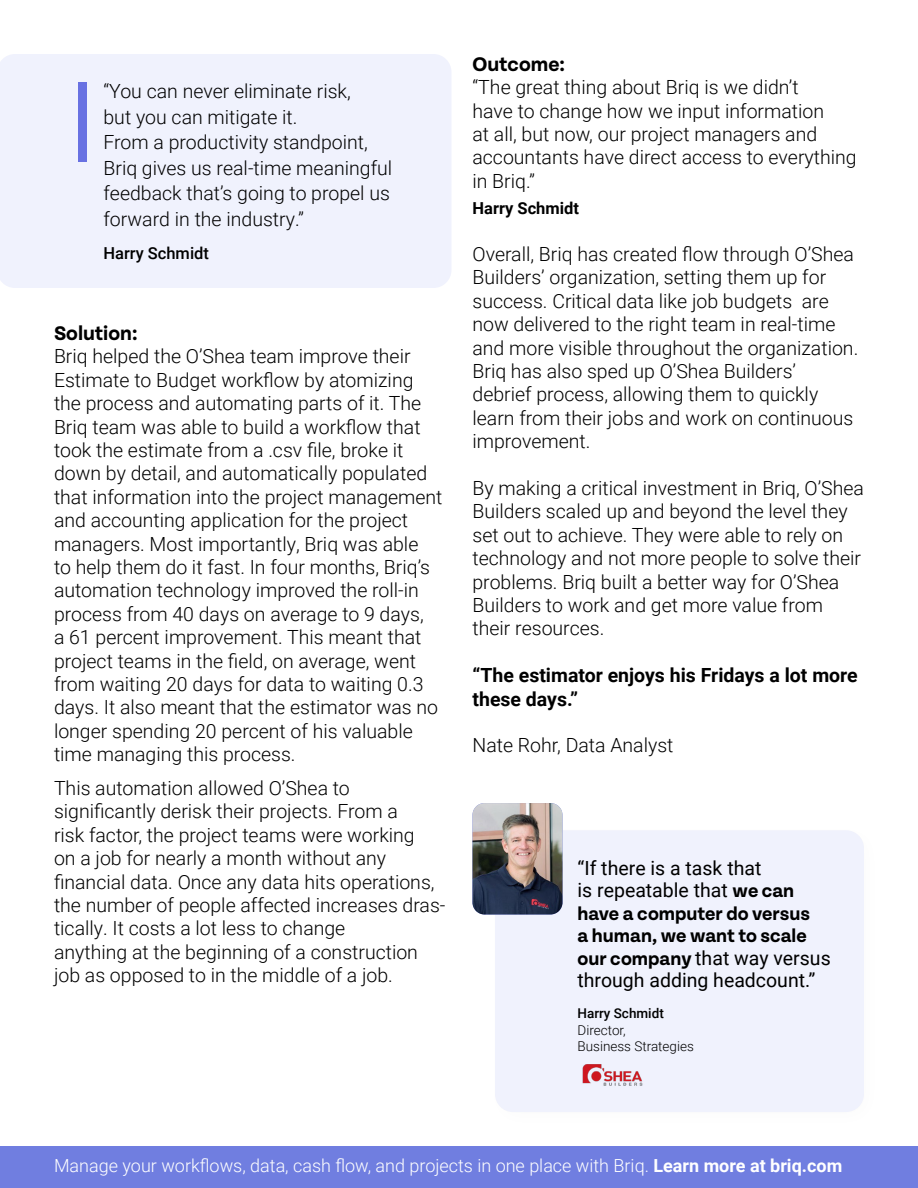
<style>
.page{position:relative;width:918px;height:1188px;background:#fff}
.page>*{position:absolute;margin:0;border:0;box-sizing:border-box;transform-origin:0 0}
.t1{font:700 21px "Tenon";color:#000}
.t2{font:300 19.5px/23.4px "Roboto";color:#000}
.t3{font:19.5px/22.5px "Roboto";color:#000}
.t4{font:700 19.5px/23.4px "Roboto";color:#000}
.t5{font:700 19.5px/22.5px "Tenon";color:#000}
.t6{font:300 18px "Roboto";color:#fff}
.t7{font:700 16.5px "Roboto";color:#000}
.t8{font:500 16.5px "Roboto";color:#000}
.t9{font:300 13.5px/16.5px "Roboto";color:#000}
.t10{font:500 13.5px "Roboto";color:#000}
.s1{font-family:"Tenon";font-weight:700}
.s2{font-weight:700}
</style>
<div class="page">
<div style="left:0;top:1146px;width:918px;height:42px;background:#707ee0"></div>
<div style="left:0;top:54px;width:451px;height:234px;background:#f0f2fd"></div>
<div style="left:495px;top:830px;width:369px;height:282px;background:#f0f2fd;border-radius:18px"></div>
<img style="left:472px;top:803px;width:90px;height:111px">
<div style="left:78px;top:82px;width:9px;height:80px;background:#6871e2"></div>
<img style="left:582px;top:1064px;width:61px;height:22px">
<p class="t2" style="left:104px;top:78px;width:290px;line-height:25.5px">“You can never eliminate risk,<br>but you can mitigate it.<br>From a productivity standpoint,<br>Briq gives us real-time meaningful feedback that’s going to propel us forward in the industry.”</p>
<p class="t8" style="left:104px;top:241px;width:107px">Harry Schmidt</p>
<p class="t1" style="left:54px;top:322px;width:85px">Solution:</p>
<p class="t2" style="left:54px;top:344px;width:390px">Briq helped the O’Shea team improve their Estimate to Budget workflow by atomizing the process and automating parts of it. The Briq team was able to build a workflow that took the estimate from a .csv file, broke it down by detail, and automatically populated that information into the project management and accounting application for the project managers. Most importantly, Briq was able<br>to help them do it fast. In four months, Briq’s automation technology improved the roll-in process from 40 days on average to 9 days,<br>a 61 percent improvement. This meant that project teams in the field, on average, went from waiting 20 days for data to waiting 0.3 days. It also meant that the estimator was no longer spending 20 percent of his valuable time managing this process.</p>
<p class="t2" style="left:54px;top:776px;width:393px">This automation allowed O’Shea to significantly derisk their projects. From a<br>risk factor, the project teams were working<br>on a job for nearly a month without any financial data. Once any data hits operations, the number of people affected increases dras&shy;tically. It costs a lot less to change<br>anything at the beginning of a construction job as opposed to in the middle of a job.</p>
<p class="t1" style="left:472px;top:53px;width:94px">Outcome:</p>
<p class="t2" style="left:472px;top:75px;width:386px">“The great thing about Briq is we didn’t<br>have to change how we input information<br>at all, but now, our project managers and accountants have direct access to everything in Briq.”</p>
<p class="t7" style="left:472px;top:197px;width:108px">Harry Schmidt</p>
<p class="t2" style="left:472px;top:242px;width:387px">Overall, Briq has created flow through O’Shea Builders’ organization, setting them up for success. Critical data like job budgets are now delivered to the right team in real-time and more visible throughout the organization.<br>Briq has also sped up O’Shea Builders’ debrief process, allowing them to quickly learn from their jobs and work on continuous improvement.</p>
<p class="t2" style="left:472px;top:476px;width:393px">By making a critical investment in Briq, O’Shea Builders scaled up and beyond the level they set out to achieve. They were able to rely on technology and not more people to solve their problems. Briq built a better way for O’Shea Builders to work and get more value from their resources.</p>
<p class="t4" style="left:472px;top:663px;width:387px">“The estimator enjoys his Fridays a lot more these days.”</p>
<p class="t2" style="left:472px;top:733px;width:203px">Nate Rohr, Data Analyst</p>
<p class="t3" style="left:578px;top:856px;width:218px">“If there is a task that<br>is repeatable that <span class="s1">we can</span></p>
<p class="t5" style="left:578px;top:903px;width:234px">have a computer do versus a human, we want to scale</p>
<p class="t3" style="left:578px;top:946px;width:255px"><span class="s1">our company</span> that way versus through adding headcount.”</p>
<p class="t10" style="left:578px;top:1004px;width:88px">Harry Schmidt</p>
<p class="t9" style="left:578px;top:1021px;width:118px">Director,<br>Business Strategies</p>
<p class="t6" style="left:54px;top:1152px;width:790px">Manage your workflows, data, cash flow, and projects in one place with Briq. <span class="s2">Learn more at briq.com</span></p>
</div>
